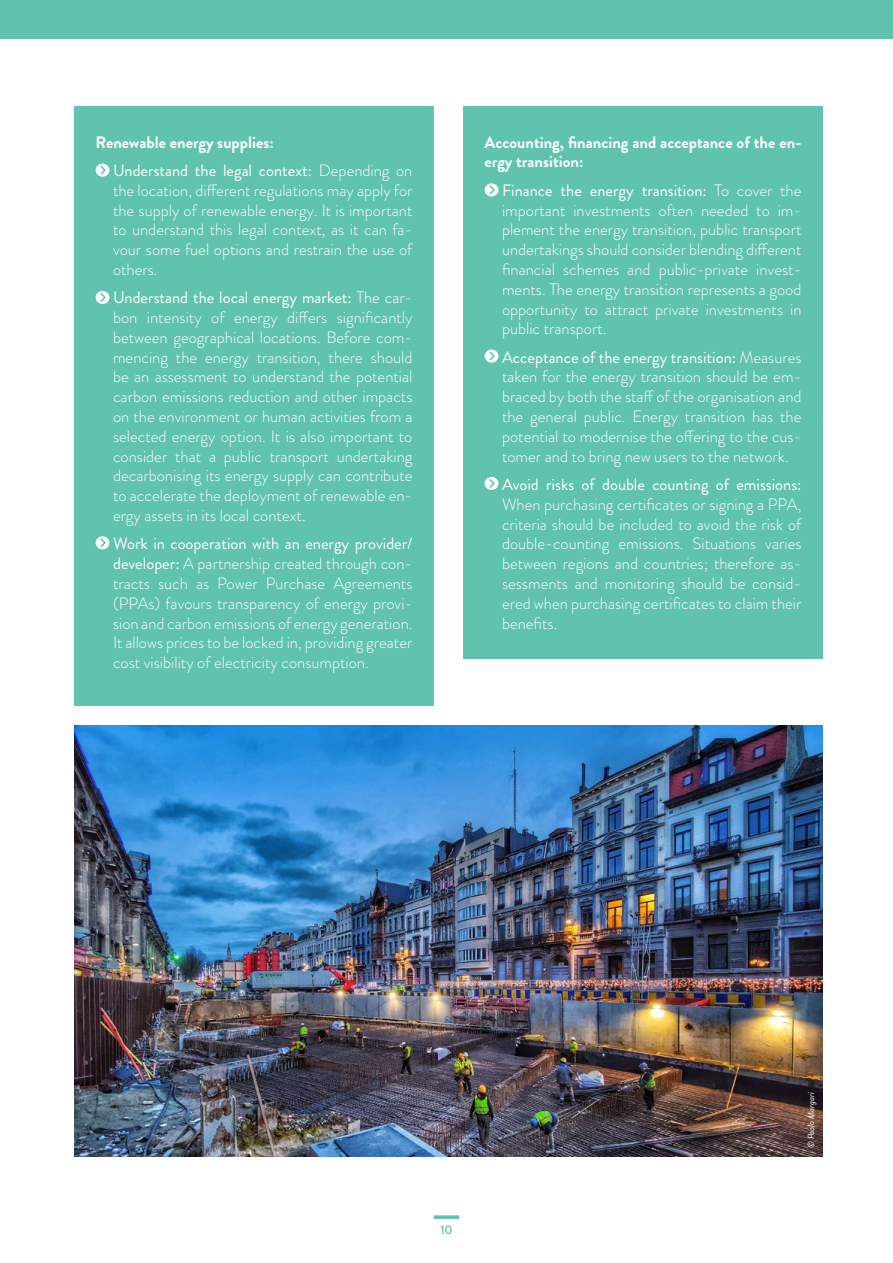
<style>
.page{position:relative;width:893px;height:1263px;background:#fff}
.page>*{position:absolute;margin:0;border:0;box-sizing:border-box;transform-origin:0 0}
._2_Body_text_in_box{font:300 16.5px/19.8px "Brandon Grotesque";color:#fff;text-align:justify}
._2_Body_text_in_box-2{font:700 16.5px/19.8px "Brandon Grotesque";color:#fff}
.t1{font:500 12.6px "Brandon Grotesque";color:#60c3ad}
._2_COPYRIGHT_white{font:italic 9px "Brandon Grotesque";color:#fff}
.s1{font-weight:400}
</style>
<div class="page">
<div style="left:0;top:0;width:893px;height:39px;background:#60c3ad"></div>
<svg style="left:434px;top:1215px;width:25px;height:4px"></svg>
<div style="left:74px;top:106px;width:360px;height:600px;background:#60c3ad"></div>
<div style="left:96px;top:164px;width:13px;height:13px;background:#fff;border-radius:50%"></div>
<svg style="left:99px;top:164px;width:8px;height:12px"></svg>
<svg style="left:96px;top:291px;width:13px;height:13px"></svg>
<svg style="left:99px;top:291px;width:8px;height:13px"></svg>
<div style="left:96px;top:536px;width:13px;height:13px;background:#fff;border-radius:50%"></div>
<svg style="left:99px;top:537px;width:8px;height:12px"></svg>
<div style="left:463px;top:106px;width:360px;height:552px;background:#60c3ad"></div>
<div style="left:485px;top:183px;width:13px;height:13px;background:#fff;border-radius:50%"></div>
<svg style="left:488px;top:184px;width:8px;height:12px"></svg>
<div style="left:485px;top:350px;width:13px;height:13px;background:#fff;border-radius:50%"></div>
<svg style="left:488px;top:350px;width:8px;height:12px"></svg>
<svg style="left:485px;top:477px;width:13px;height:13px"></svg>
<svg style="left:488px;top:477px;width:8px;height:12px"></svg>
<img style="left:74px;top:725px;width:749px;height:432px">
<p class="_2_Body_text_in_box-2" style="left:96px;top:132px;width:180px">Renewable energy supplies:</p>
<p class="_2_Body_text_in_box" style="left:113px;top:160px;width:301px"><span class="s1">Understand the legal context:</span> Depending on the location, different regulations may apply for the supply of renewable energy. It is important to understand this legal context, as it can fa&shy;vour some fuel options and restrain the use of others.</p>
<p class="_2_Body_text_in_box" style="left:113px;top:288px;width:301px"><span class="s1">Understand the local energy market:</span> The car&shy;bon intensity of energy differs significantly between geographical locations. Before com&shy;mencing the energy transition, there should be an assessment to understand the potential carbon emissions reduction and other impacts on the environment or human activities from a selected energy option. It is also important to consider that a public transport undertaking decarbonising its energy supply can contribute to accelerate the deployment of renewable en&shy;ergy assets in its local context.</p>
<p class="_2_Body_text_in_box" style="left:113px;top:534px;width:301px"><span class="s1">Work in cooperation with an energy provider/ developer:</span> A partnership created through con&shy;tracts such as Power Purchase Agreements (PPAs) favours transparency of energy provi&shy;sion and carbon emissions of energy generation.<br>It allows prices to be locked in, providing greater cost visibility of electricity consumption.</p>
<p class="_2_Body_text_in_box-2" style="left:485px;top:132px;width:318px">Accounting, financing and acceptance of the en&shy;ergy transition:</p>
<p class="_2_Body_text_in_box" style="left:502px;top:180px;width:301px"><span class="s1">Finance the energy transition:</span> To cover the important investments often needed to im&shy;plement the energy transition, public transport undertakings should consider blending different financial schemes and public-private invest&shy;ments. The energy transition represents a good opportunity to attract private investments in public transport.</p>
<p class="_2_Body_text_in_box" style="left:502px;top:347px;width:301px"><span class="s1">Acceptance of the energy transition:</span> Measures taken for the energy transition should be em&shy;braced by both the staff of the organisation and the general public. Energy transition has the potential to modernise the offering to the cus&shy;tomer and to bring new users to the network.</p>
<p class="_2_Body_text_in_box" style="left:502px;top:474px;width:301px"><span class="s1">Avoid risks of double counting of emissions:<br></span>When purchasing certificates or signing a PPA, criteria should be included to avoid the risk of double-counting emissions. Situations varies between regions and countries; therefore as&shy;sessments and monitoring should be consid&shy;ered when purchasing certificates to claim their benefits.</p>
<p class="t1" style="left:440px;top:1221px;width:14px">10</p>
<p class="_2_COPYRIGHT_white" style="left:805px;top:1148px;width:57px;rotate:-90deg">© Paolo Margari</p>
</div>
